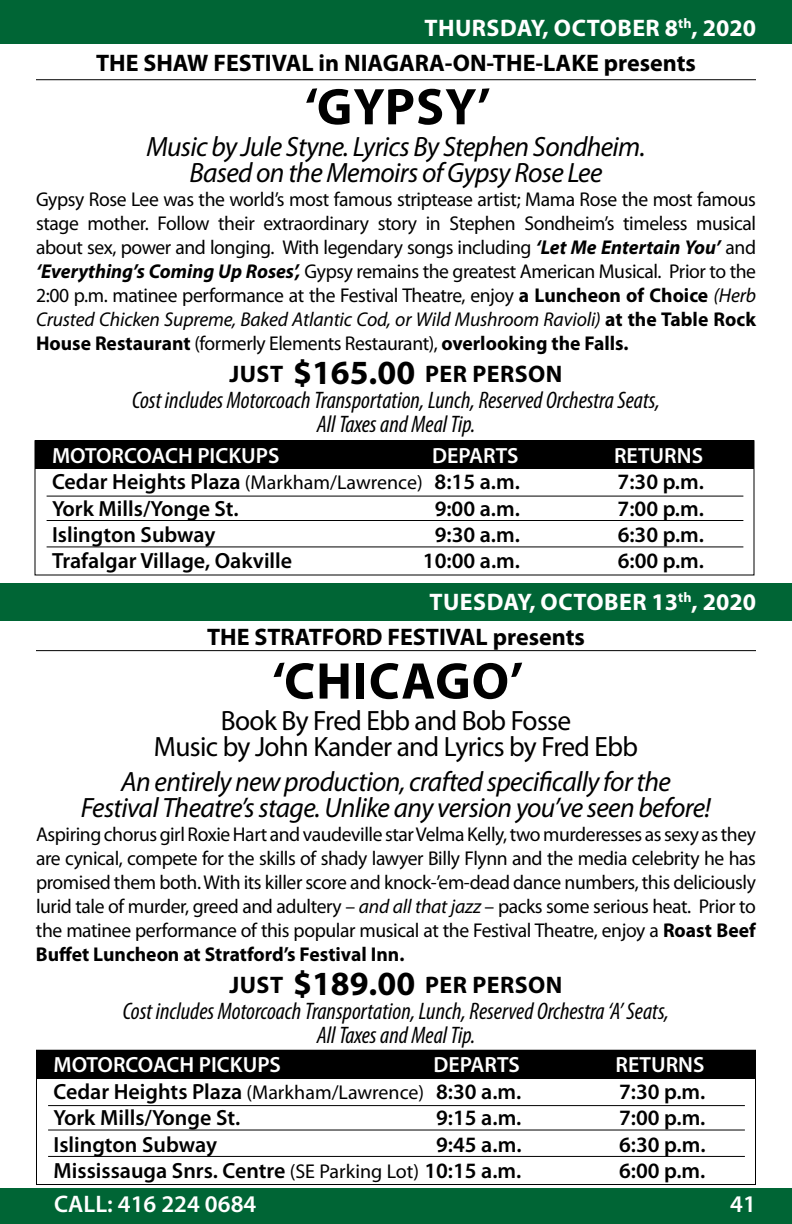
<style>
.page{position:relative;width:792px;height:1224px;background:#fff}
.page>*{position:absolute;margin:0;border:0;box-sizing:border-box;transform-origin:0 0}
.t1{font:700 52px "Myriad Pro";letter-spacing:.02em;color:#000}
.t2{font:italic 28px/26px "Myriad Pro";letter-spacing:-.025em;color:#000;text-align:center}
.t3{font:28px/26px "Myriad Pro";letter-spacing:-.025em;color:#000;text-align:center}
.t4{font:italic condensed 24px "Myriad Pro";color:#000}
.t5{font:700 24px/34.6px "Myriad Pro";color:#000}
.t6{font:700 24px "Myriad Pro";letter-spacing:.01em;color:#fff}
.t7{font:600 24px "Myriad Pro";color:#fff}
.t8{font:600 22px "Myriad Pro";color:#000}
.t9{font:600 22px "Myriad Pro";color:#fff}
.t10{font:20px/24px "Myriad Pro";letter-spacing:-.02em;color:#000;text-align:justify}
.s1{color:#fff}
.s2{font-weight:700;font-style:italic}
.s3{font-weight:700}
.s4{font-style:italic}
.s5{font-size:34px}
.s6{font-weight:400;font-size:20px}
</style>
<div class="page">
<div style="left:0;top:0;width:792px;height:44px;background:#006535"></div>
<div style="left:0;top:1188px;width:792px;height:36px;background:#006535"></div>
<div style="left:0;top:583px;width:792px;height:38px;background:#006535"></div>
<div style="left:34px;top:440px;width:720px;height:136px;border:1px solid #000"></div>
<div style="left:35px;top:441px;width:719px;height:28px;background:#000"></div>
<hr style="left:47px;top:496px;width:696px;height:1px;background:#000">
<hr style="left:47px;top:520px;width:696px;height:1px;background:#000">
<hr style="left:47px;top:546px;width:696px;height:1px;background:#000">
<hr style="left:36px;top:79px;width:720px;height:1px;background:#000">
<hr style="left:36px;top:650px;width:720px;height:1px;background:#000">
<div style="left:36px;top:1050px;width:720px;height:28px;background:#000"></div>
<hr style="left:48px;top:1105px;width:697px;height:1px;background:#000">
<hr style="left:48px;top:1130px;width:697px;height:1px;background:#000">
<hr style="left:48px;top:1156px;width:697px;height:1px;background:#000">
<p class="t5" style="left:96px;top:10px;width:661px;text-indent:569px"><span class="s1">8</span><sup>th</sup><span class="s1">, 2020<br></span>THE SHAW FESTIVAL in NIAGARA-ON-THE-LAKE presents</p>
<h1 class="t1" style="left:305px;top:73px;width:187px">‘GYPSY’</h1>
<h2 class="t2" style="left:146px;top:133px;width:501px">Music by Jule Styne. Lyrics By Stephen Sondheim.<br>Based on the Memoirs of Gypsy Rose Lee</h2>
<p class="t10" style="left:36px;top:187px;width:722px">Gypsy Rose Lee was the world’s most famous striptease artist; Mama Rose the most famous stage mother. Follow their extraordinary story in Stephen Sondheim’s timeless musical about sex, power and longing. With legendary songs including <span class="s2">‘Let Me Entertain You’</span> and <span class="s2">‘Everything’s Coming Up Roses’,</span> Gypsy remains the greatest American Musical. Prior to the 2:00 p.m. matinee performance at the Festival Theatre, enjoy <span class="s3">a Luncheon of Choice</span> <span class="s4">(Herb Crusted Chicken Supreme, Baked Atlantic Cod, or Wild Mushroom Ravioli)</span> <span class="s3">at the Table Rock House Restaurant</span> (formerly Elements Restaurant), <span class="s3">overlooking the Falls.</span></p>
<p class="t5" style="left:229px;top:356px;width:273px">Just <span class="s5">$165.00</span> Per Person</p>
<p class="t4" style="left:132px;top:385px;width:529px">Cost includes Motorcoach Transportation, Lunch, Reserved Orchestra Seats,</p>
<p class="t4" style="left:317px;top:409px;width:160px">All Taxes and Meal Tip.</p>
<p class="t6" style="left:543px;top:12px;width:45px">, October</p>
<p class="t6" style="left:424px;top:12px;width:30px">Thursday</p>
<p class="t9" style="left:52px;top:441px;width:229px">MOTORCOACH PICKUPS</p>
<p class="t9" style="left:432px;top:441px;width:88px">DEPARTS</p>
<p class="t9" style="left:614px;top:441px;width:91px">RETURNS</p>
<p class="t8" style="left:52px;top:468px;width:469px">Cedar Heights Plaza <span class="s6">(Markham/Lawrence)</span> 8:15 a.m.</p>
<p class="t8" style="left:618px;top:468px;width:88px">7:30 p.m.</p>
<p class="t8" style="left:52px;top:494px;width:188px">York Mills/Yonge St.</p>
<p class="t8" style="left:435px;top:494px;width:87px">9:00 a.m.</p>
<p class="t8" style="left:618px;top:494px;width:88px">7:00 p.m.</p>
<p class="t8" style="left:52px;top:521px;width:165px">Islington Subway</p>
<p class="t8" style="left:435px;top:521px;width:87px">9:30 a.m.</p>
<p class="t8" style="left:618px;top:521px;width:88px">6:30 p.m.</p>
<p class="t8" style="left:52px;top:547px;width:242px">Trafalgar Village, Oakville</p>
<p class="t8" style="left:423px;top:547px;width:99px">10:00 a.m.</p>
<p class="t8" style="left:618px;top:547px;width:88px">6:00 p.m.</p>
<p class="t6" style="left:529px;top:587px;width:45px">, October</p>
<p class="t6" style="left:652px;top:587px;width:106px">13<sup>th</sup>, 2020</p>
<p class="t5" style="left:207px;top:619px;width:379px">THE STRATFORD FESTIVAL presents</p>
<h1 class="t1" style="left:272px;top:647px;width:253px">‘CHICAGO’</h1>
<h2 class="t3" style="left:154px;top:708px;width:486px">Book By Fred Ebb and Bob Fosse<br>Music by John Kander and Lyrics by Fred Ebb</h2>
<h2 class="t2" style="left:81px;top:769px;width:632px">An entirely new production, crafted specifically for the<br>Festival Theatre’s stage. Unlike any version you’ve seen before!</h2>
<p class="t10" style="left:36px;top:822px;width:722px">AspiringchorusgirlRoxieHart andvaudeville starVelmaKelly,twomurderesses assexy asthey are cynical, compete for the skills of shady lawyer Billy Flynn and the media celebrity he has promised them both.With its killer score and knock-’em-dead dance numbers, this deliciously lurid tale of murder, greed and adultery – <span class="s4">and all that jazz</span> – packs some serious heat. Prior to the matinee performance of this popular musical at the Festival Theatre, enjoy a <span class="s3">Roast Beef Buffet Luncheon at Stratford’s Festival Inn.</span></p>
<p class="t5" style="left:229px;top:967px;width:273px">Just <span class="s5">$189.00</span> Per Person</p>
<p class="t4" style="left:123px;top:996px;width:548px">Cost includes Motorcoach Transportation, Lunch, Reserved Orchestra ‘A’ Seats,</p>
<p class="t4" style="left:317px;top:1020px;width:160px">All Taxes and Meal Tip.</p>
<p class="t6" style="left:429px;top:587px;width:30px">Tuesday</p>
<p class="t9" style="left:54px;top:1051px;width:229px">MOTORCOACH PICKUPS</p>
<p class="t9" style="left:434px;top:1051px;width:88px">DEPARTS</p>
<p class="t9" style="left:616px;top:1051px;width:91px">RETURNS</p>
<p class="t8" style="left:54px;top:1077px;width:469px">Cedar Heights Plaza <span class="s6">(Markham/Lawrence)</span> 8:30 a.m.</p>
<p class="t8" style="left:619px;top:1077px;width:88px">7:30 p.m.</p>
<p class="t8" style="left:54px;top:1104px;width:188px">York Mills/Yonge St.</p>
<p class="t8" style="left:436px;top:1104px;width:87px">9:15 a.m.</p>
<p class="t8" style="left:619px;top:1104px;width:88px">7:00 p.m.</p>
<p class="t8" style="left:54px;top:1130px;width:165px">Islington Subway</p>
<p class="t8" style="left:436px;top:1130px;width:87px">9:45 a.m.</p>
<p class="t8" style="left:619px;top:1130px;width:88px">6:30 p.m.</p>
<p class="t8" style="left:54px;top:1157px;width:469px">Mississauga Snrs. Centre <span class="s6">(SE Parking Lot)</span> 10:15 a.m.</p>
<p class="t8" style="left:619px;top:1157px;width:88px">6:00 p.m.</p>
<p class="t7" style="left:54px;top:1189px;width:204px">CALL: 416 224 0684</p>
<p class="t7" style="left:730px;top:1189px;width:27px">41</p>
</div>
